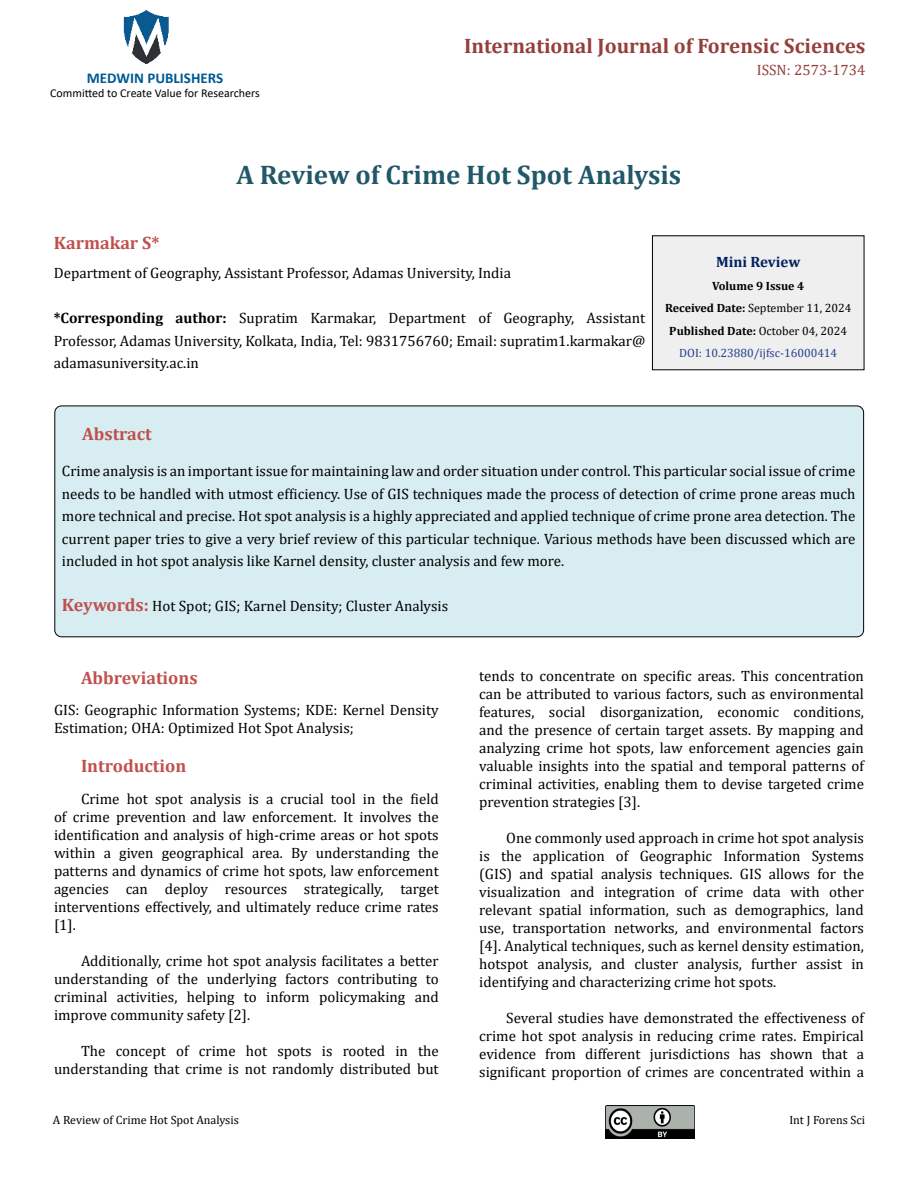
<style>
.page{position:relative;width:918px;height:1188px;background:#fff}
.page>*{position:absolute;margin:0;border:0;box-sizing:border-box;transform-origin:0 0}
.t1{font:700 27px "Cambria";color:#215868}
.t2{font:700 21px "Cambria";color:#953f3c}
.t3{font:700 18px "Cambria";color:#c0504d}
.t4{font:15px/18px "Cambria";color:#000;text-align:justify}
.t5{font:700 15px "Calibri";color:#005991}
.t6{font:15px "Cambria";color:#953f3c}
.t7{font:700 15px "Cambria";color:#002060}
.t8{font:700 12px/22.5px "Cambria";color:#000;text-align:center}
.t9{font:12px "Cambria";color:#000}
.t10{font:12px "Calibri";color:#000}
.s1{font-weight:700}
.s2{font-weight:400}
.s3{font-weight:400;color:#25408f}
.s4{font-weight:700;font-size:18px;color:#c0504d}
</style>
<div class="page">
<img style="left:123px;top:10px;width:46px;height:54px">
<img style="left:606px;top:1105px;width:88px;height:34px">
<div style="left:652px;top:236px;width:212px;height:134px;background:#efefef"></div>
<div style="left:55px;top:406px;width:809px;height:231px;background:#d8edf2;border-radius:7px"></div>
<div style="left:54px;top:406px;width:810px;height:231px;border:1px solid #000;border-radius:7px"></div>
<p class="t5" style="left:87px;top:67px;width:138px">MEDWIN PUBLISHERS</p>
<p class="t10" style="left:50px;top:85px;width:211px">Committed to Create Value for Researchers</p>
<h2 class="t2" style="left:464px;top:31px;width:403px">International Journal of Forensic Sciences</h2>
<p class="t6" style="left:757px;top:62px;width:110px">ISSN: 2573-1734</p>
<h1 class="t1" style="left:236px;top:156px;width:446px">A Review of Crime Hot Spot Analysis</h1>
<p class="t3" style="left:54px;top:230px;width:107px">Karmakar S*</p>
<p class="t4" style="left:54px;top:264px;width:459px">Department of Geography, Assistant Professor, Adamas University, India</p>
<p class="t4" style="left:54px;top:307px;width:593px;line-height:22.5px"><span class="s1">*Corresponding author:</span> Supratim Karmakar, Department of Geography, Assistant Professor, Adamas University, Kolkata, India, Tel: 9831756760; Email: supratim1.karmakar@ adamasuniversity.ac.in</p>
<p class="t7" style="left:716px;top:252px;width:86px">Mini Review</p>
<p class="t8" style="left:665px;top:274px;width:188px">Volume 9 Issue 4<br>Received Date: <span class="s2">September 11, 2024<br></span>Published Date: <span class="s2">October 04, 2024<br></span><span class="s3">DOI: 10.23880/ijfsc-16000414</span></p>
<p class="t3" style="left:82px;top:422px;width:71px">Abstract</p>
<p class="t4" style="left:62px;top:460px;width:795px;line-height:22.5px">Crime analysis is an important issue for maintaining law and order situation under control. This particular social issue of crime needs to be handled with utmost efficiency. Use of GIS techniques made the process of detection of crime prone areas much more technical and precise. Hot spot analysis is a highly appreciated and applied technique of crime prone area detection. The current paper tries to give a very brief review of this particular technique. Various methods have been discussed which are included in hot spot analysis like Karnel density, cluster analysis and few more.</p>
<p class="t4" style="left:62px;top:597px;width:388px"><span class="s4">Keywords:</span> Hot Spot; GIS; Karnel Density; Cluster Analysis</p>
<p class="t3" style="left:81px;top:665px;width:118px">Abbreviations</p>
<p class="t4" style="left:54px;top:701px;width:386px">GIS: Geographic Information Systems; KDE: Kernel Density<br>Estimation; OHA: Optimized Hot Spot Analysis;</p>
<p class="t3" style="left:81px;top:753px;width:107px">Introduction</p>
<p class="t4" style="left:54px;top:789px;width:386px;text-indent:27px">Crime hot spot analysis is a crucial tool in the field of crime prevention and law enforcement. It involves the identification and analysis of high-crime areas or hot spots within a given geographical area. By understanding the patterns and dynamics of crime hot spots, law enforcement agencies can deploy resources strategically, target interventions effectively, and ultimately reduce crime rates [1].</p>
<p class="t4" style="left:54px;top:951px;width:386px;text-indent:27px">Additionally, crime hot spot analysis facilitates a better understanding of the underlying factors contributing to criminal activities, helping to inform policymaking and improve community safety [2].</p>
<p class="t4" style="left:54px;top:1041px;width:386px;text-align:right">The concept of crime hot spots is rooted in the understanding that crime is not randomly distributed but</p>
<p class="t4" style="left:479px;top:667px;width:386px">tends to concentrate on specific areas. This concentration can be attributed to various factors, such as environmental features, social disorganization, economic conditions, and the presence of certain target assets. By mapping and analyzing crime hot spots, law enforcement agencies gain valuable insights into the spatial and temporal patterns of criminal activities, enabling them to devise targeted crime prevention strategies [3].</p>
<p class="t4" style="left:479px;top:829px;width:386px;text-indent:27px">One commonly used approach in crime hot spot analysis is the application of Geographic Information Systems (GIS) and spatial analysis techniques. GIS allows for the visualization and integration of crime data with other relevant spatial information, such as demographics, land use, transportation networks, and environmental factors [4]. Analytical techniques, such as kernel density estimation, hotspot analysis, and cluster analysis, further assist in identifying and characterizing crime hot spots.</p>
<p class="t4" style="left:479px;top:1009px;width:386px;text-indent:27px">Several studies have demonstrated the effectiveness of crime hot spot analysis in reducing crime rates. Empirical evidence from different jurisdictions has shown that a significant proportion of crimes are concentrated within a</p>
<p class="t9" style="left:53px;top:1113px;width:188px">A Review of Crime Hot Spot Analysis</p>
<p class="t9" style="left:789px;top:1113px;width:77px">Int J Forens Sci</p>
</div>
